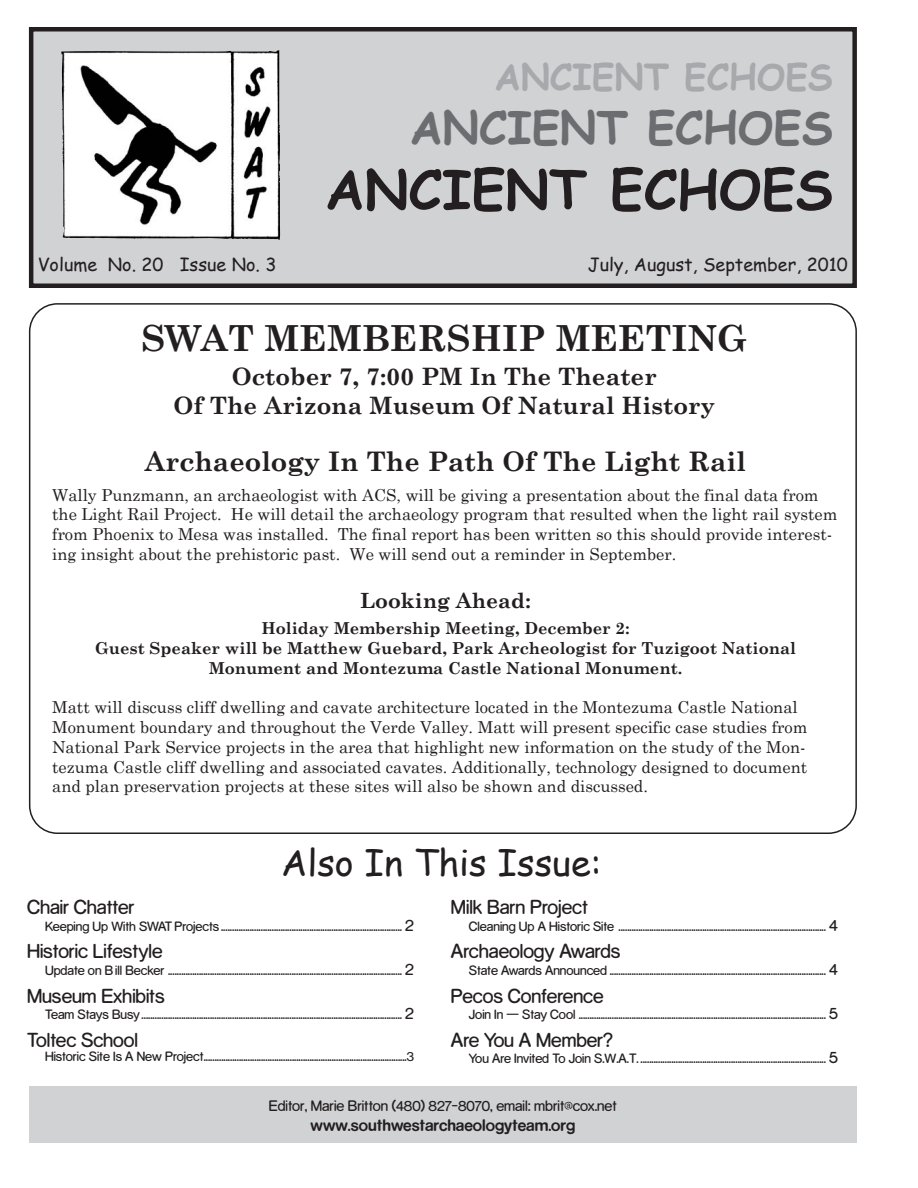
<style>
.page{position:relative;width:918px;height:1188px;background:#fff}
.page>*{position:absolute;margin:0;border:0;box-sizing:border-box;transform-origin:0 0}
.t1{font:700 54px "Comic Sans MS";color:#231f20}
.t2{font:700 45px "Comic Sans MS";color:#6c6d70}
.t3{font:700 36px "Century Schoolbook";color:#231f20}
.t4{font:36px "Comic Sans MS";color:#231f20}
.t5{font:700 36px "Comic Sans MS";color:#a8a9ad}
.t6{font:700 27px "Century Schoolbook";color:#231f20}
.t7{font:700 24px/28.8px "Century Schoolbook";color:#231f20;text-align:center}
.t8{font:700 21px "Century Schoolbook";color:#231f20}
.t9{font:18px "Rocko FLF";color:#231f20}
.t10{font:18px "Comic Sans MS";color:#231f20}
.t11{font:16.5px/19.8px "Century Schoolbook";color:#231f20}
.t12{font:700 16.5px/19.8px "Century Schoolbook";color:#231f20;text-align:center}
.t13{font:700 15px "Rocko FLF";color:#231f20}
.t14{font:13.5px "Rocko FLF";color:#231f20}
.t15{font:12px "Rocko FLF";color:#231f20}
.s1{font-size:15px}
</style>
<div class="page">
<svg style="left:29px;top:303px;width:828px;height:531px"></svg>
<div style="left:31px;top:29px;width:824px;height:257px;background:#d1d2d4"></div>
<div style="left:29px;top:27px;width:828px;height:261px;border:4px solid #231f20"></div>
<img style="left:61px;top:50px;width:220px;height:190px">
<div style="left:29px;top:1087px;width:828px;height:56px;background:#d1d2d4"></div>
<h3 class="t5" style="left:494px;top:51px;width:340px">ANCIENT ECHOES</h3>
<h2 class="t2" style="left:410px;top:94px;width:425px">ANCIENT ECHOES</h2>
<h1 class="t1" style="left:325px;top:150px;width:509px">ANCIENT ECHOES</h1>
<h3 class="t10" style="left:38px;top:251px;width:240px">Volume No. 20 Issue No. 3</h3>
<h3 class="t10" style="left:588px;top:251px;width:261px">July, August, September, 2010</h3>
<h3 class="t3" style="left:142px;top:315px;width:607px">SWAT MEMBERSHIP MEETING</h3>
<h3 class="t7" style="left:174px;top:361px;width:543px">October 7, 7:00 PM In The Theater<br>Of The Arizona Museum Of Natural History</h3>
<h3 class="t6" style="left:145px;top:445px;width:603px">Archaeology In The Path Of The Light Rail</h3>
<p class="t11" style="left:52px;top:484px;width:787px">Wally Punzmann, an archaeologist with ACS, will be giving a presentation about the final data from the Light Rail Project. He will detail the archaeology program that resulted when the light rail system from Phoenix to Mesa was installed. The final report has been written so this should provide interest&shy;ing insight about the prehistoric past. We will send out a reminder in September.</p>
<h3 class="t8" style="left:360px;top:587px;width:172px">Looking Ahead:</h3>
<h3 class="t12" style="left:95px;top:618px;width:702px">Holiday Membership Meeting, December 2:<br>Guest Speaker will be Matthew Guebard, Park Archeologist for Tuzigoot National<br>Monument and Montezuma Castle National Monument.</h3>
<p class="t11" style="left:52px;top:697px;width:757px">Matt will discuss cliff dwelling and cavate architecture located in the Montezuma Castle National Monument boundary and throughout the Verde Valley. Matt will present specific case studies from National Park Service projects in the area that highlight new information on the study of the Mon&shy;tezuma Castle cliff dwelling and associated cavates. Additionally, technology designed to document and plan preservation projects at these sites will also be shown and discussed.</p>
<h3 class="t4" style="left:281px;top:837px;width:322px">Also In This Issue:</h3>
<h3 class="t9" style="left:27px;top:897px;width:109px">Chair Chatter</h3>
<p class="t15" style="left:45px;top:920px;width:370px">Keeping Up With SWAT Projects .................................................................................. <span class="s1">2</span></p>
<h3 class="t9" style="left:27px;top:942px;width:137px">Historic Lifestyle</h3>
<p class="t15" style="left:45px;top:964px;width:370px">Update on B ill Becker .......................................................................................................... <span class="s1">2</span></p>
<h3 class="t9" style="left:27px;top:986px;width:139px">Museum Exhibits</h3>
<p class="t15" style="left:45px;top:1008px;width:370px">Team Stays Busy...................................................................................................................... <span class="s1">2</span></p>
<h3 class="t9" style="left:27px;top:1030px;width:113px">Toltec School</h3>
<p class="t15" style="left:45px;top:1050px;width:370px">Historic Site Is A New Project............................................................................................3</p>
<h3 class="t9" style="left:451px;top:897px;width:139px">Milk Barn Project</h3>
<p class="t15" style="left:469px;top:920px;width:371px">Cleaning Up A Historic Site .............................................................................................. <span class="s1">4</span></p>
<h3 class="t9" style="left:451px;top:942px;width:171px">Archaeology Awards</h3>
<p class="t15" style="left:469px;top:964px;width:371px">State Awards Announced .................................................................................................. <span class="s1">4</span></p>
<h3 class="t9" style="left:451px;top:986px;width:154px">Pecos Conference</h3>
<p class="t15" style="left:469px;top:1008px;width:371px">Join In — Stay Cool ................................................................................................................ <span class="s1">5</span></p>
<h3 class="t9" style="left:451px;top:1030px;width:164px">Are You A Member?</h3>
<p class="t15" style="left:469px;top:1052px;width:371px">You Are Invited To Join S.W.A.T. .................................................................................... <span class="s1">5</span></p>
<p class="t14" style="left:269px;top:1098px;width:349px">Editor, Marie Britton (480) 827-8070, email: mbrit@cox.net</p>
<p class="t13" style="left:311px;top:1117px;width:266px">www.southwestarchaeologyteam.org</p>
</div>
